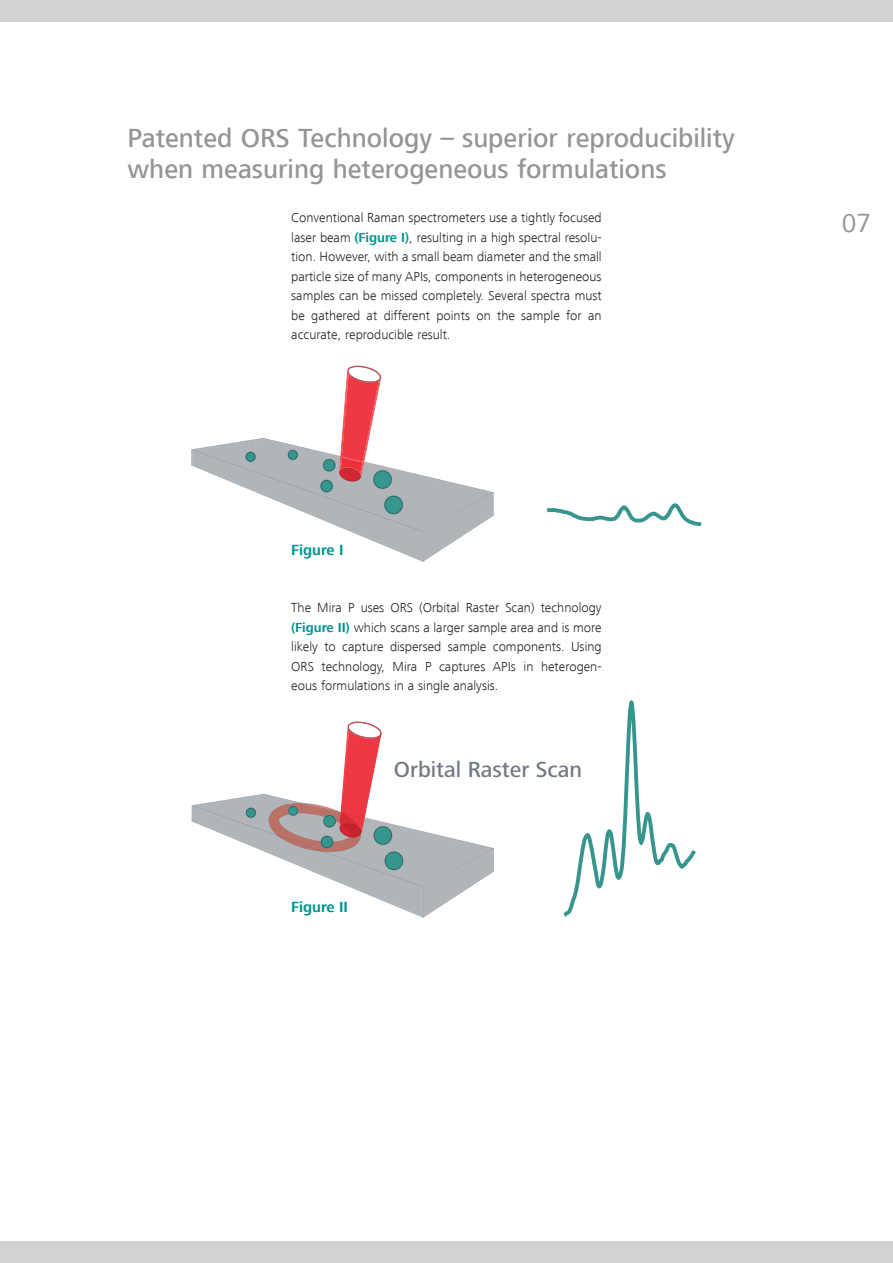
<style>
.page{position:relative;width:893px;height:1263px;background:#fff}
.page>*{position:absolute;margin:0;border:0;box-sizing:border-box;transform-origin:0 0}
.t1{font:500 27px/30.8px "Frutiger Next LT";color:#939598}
.t2{font:27px "Frutiger Next LT";color:#939598}
.t3{font:500 22.65px "Frutiger Next LT";color:#717984}
.t4{font:700 15.15px "Frutiger Next LT";color:#00968f}
.t5{font:300 13.5px/19.5px "Frutiger Next LT";color:#231f20;text-align:justify}
.s1{font-weight:700;color:#00968f}
</style>
<div class="page">
<div style="left:0;top:1242px;width:893px;height:21px;background:#d1d2d4"></div>
<div style="left:0;top:0;width:893px;height:21px;background:#d1d2d4"></div>
<svg style="left:191px;top:366px;width:303px;height:196px"></svg>
<svg style="left:547px;top:503px;width:155px;height:23px"></svg>
<svg style="left:564px;top:700px;width:132px;height:217px"></svg>
<svg style="left:192px;top:722px;width:302px;height:196px"></svg>
<h1 class="t1" style="left:128px;top:123px;width:609px">Patented ORS Technology – superior reproducibility when measuring heterogeneous formulations</h1>
<p class="t5" style="left:291px;top:208px;width:312px">Conventional Raman spectrometers use a tightly focused laser beam <span class="s1">(Figure I)</span>, resulting in a high spectral resolu&shy;tion. However, with a small beam diameter and the small particle size of many APIs, components in heterogeneous samples can be missed completely. Several spectra must be gathered at different points on the sample for an accurate, reproducible result.</p>
<p class="t4" style="left:291px;top:542px;width:54px">Figure I</p>
<p class="t5" style="left:291px;top:598px;width:312px">The Mira P uses ORS (Orbital Raster Scan) technology <span class="s1">(Figure II)</span> which scans a larger sample area and is more likely to capture dispersed sample components. Using ORS technology, Mira P captures APIs in heterogen&shy;eous formulations in a single analysis.</p>
<h2 class="t3" style="left:394px;top:757px;width:190px">Orbital Raster Scan</h2>
<p class="t4" style="left:291px;top:899px;width:58px">Figure II</p>
<h1 class="t2" style="left:842px;top:208px;width:31px">07</h1>
</div>
